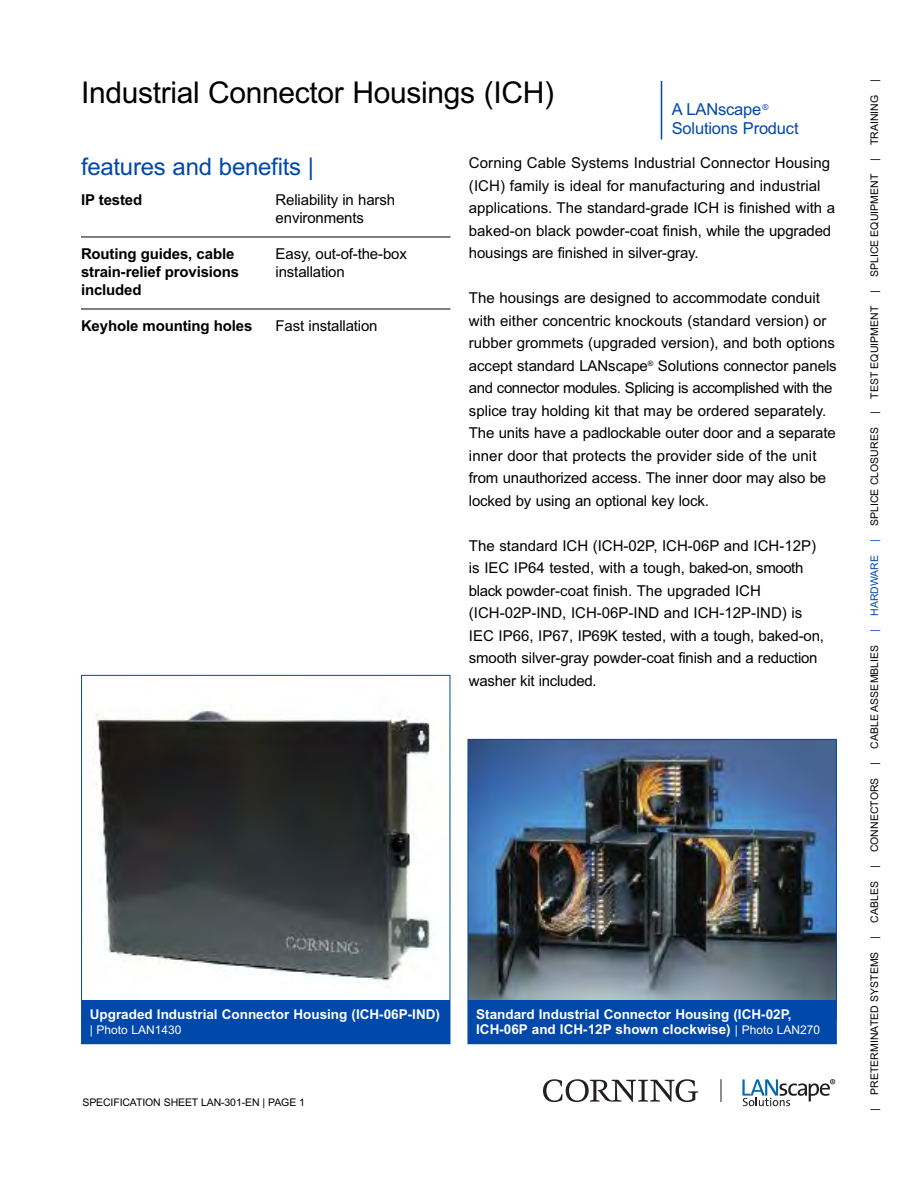
<style>
.page{position:relative;width:918px;height:1188px;background:#fff}
.page>*{position:absolute;margin:0;border:0;box-sizing:border-box;transform-origin:0 0}
.t1{font:30px "Arial";letter-spacing:-.01em;color:#000}
.t2{font:24px "Arial";letter-spacing:-.01em;color:#0048aa}
.t3{font:16.5px/19.5px "Arial";letter-spacing:-.01em;color:#0048aa}
.t4{font:15px/22.5px "Arial";color:#000}
.t5{font:700 15px/18px "Arial";letter-spacing:-.01em;color:#000}
.t6{font:700 13.5px/15px "Arial";color:#fff}
.t7{font:12px "Arial";color:#fff}
.t8{font:10.5px "Arial";letter-spacing:.005em;color:#000}
.s1{font-weight:400;font-size:12px}
.s2{color:#0048aa}
</style>
<div class="page">
<svg style="left:543px;top:1079px;width:155px;height:23px"></svg>
<svg style="left:742px;top:1079px;width:93px;height:27px"></svg>
<svg style="left:721px;top:1079px;width:1px;height:23px"></svg>
<hr style="left:661px;top:81px;width:1px;height:59px;background:#0048aa">
<img style="left:96px;top:705px;width:336px;height:277px">
<div style="left:82px;top:1000px;width:368px;height:44px;background:#0048aa"></div>
<img style="left:470px;top:741px;width:365px;height:259px">
<div style="left:468px;top:1000px;width:368px;height:44px;background:#0048aa"></div>
<hr style="left:81px;top:237px;width:369px;height:1px;background:#000">
<hr style="left:81px;top:309px;width:369px;height:1px;background:#000">
<h1 class="t1" style="left:81px;top:75px;width:475px">Industrial Connector Housings (ICH)</h1>
<p class="t3" style="left:672px;top:99px;width:128px">A LANscape <sup>®<br></sup>Solutions Product</p>
<p class="t4" style="left:469px;top:152px;width:368px">Corning Cable Systems Industrial Connector Housing (ICH) family is ideal for manufacturing and industrial applications. The standard-grade ICH is finished with a baked-on black powder-coat finish, while the upgraded housings are finished in silver-gray.</p>
<p class="t4" style="left:469px;top:287px;width:369px">The housings are designed to accommodate conduit with either concentric knockouts (standard version) or rubber grommets (upgraded version), and both options accept standard LANscape<sup>®</sup> Solutions connector panels and connector modules. Splicing is accomplished with the splice tray holding kit that may be ordered separately.<br>The units have a padlockable outer door and a separate inner door that protects the provider side of the unit from unauthorized access. The inner door may also be locked by using an optional key lock.</p>
<p class="t4" style="left:469px;top:535px;width:357px">The standard ICH (ICH-02P, ICH-06P and ICH-12P) is IEC IP64 tested, with a tough, baked-on, smooth black powder-coat finish. The upgraded ICH (ICH-02P-IND, ICH-06P-IND and ICH-12P-IND) is IEC IP66, IP67, IP69K tested, with a tough, baked-on, smooth silver-gray powder-coat finish and a reduction washer kit included.</p>
<h2 class="t2" style="left:81px;top:153px;width:235px">features and benefits |</h2>
<p class="t5" style="left:81px;top:191px;width:63px">IP tested</p>
<p class="t4" style="left:276px;top:191px;width:121px;line-height:18px">Reliability in harsh environments</p>
<p class="t4" style="left:276px;top:245px;width:133px;line-height:18px">Easy, out-of-the-box installation</p>
<p class="t5" style="left:81px;top:245px;width:160px">Routing guides, cable strain-relief provisions included</p>
<p class="t5" style="left:81px;top:317px;width:173px">Keyhole mounting holes</p>
<p class="t4" style="left:276px;top:315px;width:103px">Fast installation</p>
<p class="t6" style="left:90px;top:1006px;width:352px">Upgraded Industrial Connector Housing (ICH-06P-IND)</p>
<p class="t7" style="left:90px;top:1022px;width:93px">| Photo LAN1430</p>
<p class="t8" style="left:82px;top:1096px;width:224px">SPECIFICATION SHEET LAN-301-EN | PAGE 1</p>
<p class="t6" style="left:476px;top:1006px;width:345px">Standard Industrial Connector Housing (ICH-02P,<br>ICH-06P and ICH-12P shown clockwise) <span class="s1">| Photo LAN270</span></p>
<p class="t8" style="left:868px;top:1111px;width:1033px;rotate:-90deg">| PRETERMINATED SYSTEMS | CABLES | CONNECTORS | CABLE ASSEMBLIES <span class="s2">| HARDWARE |</span> SPLICE CLOSURES | TEST EQUIPMENT | SPLICE EQUIPMENT | TRAINING |</p>
</div>
